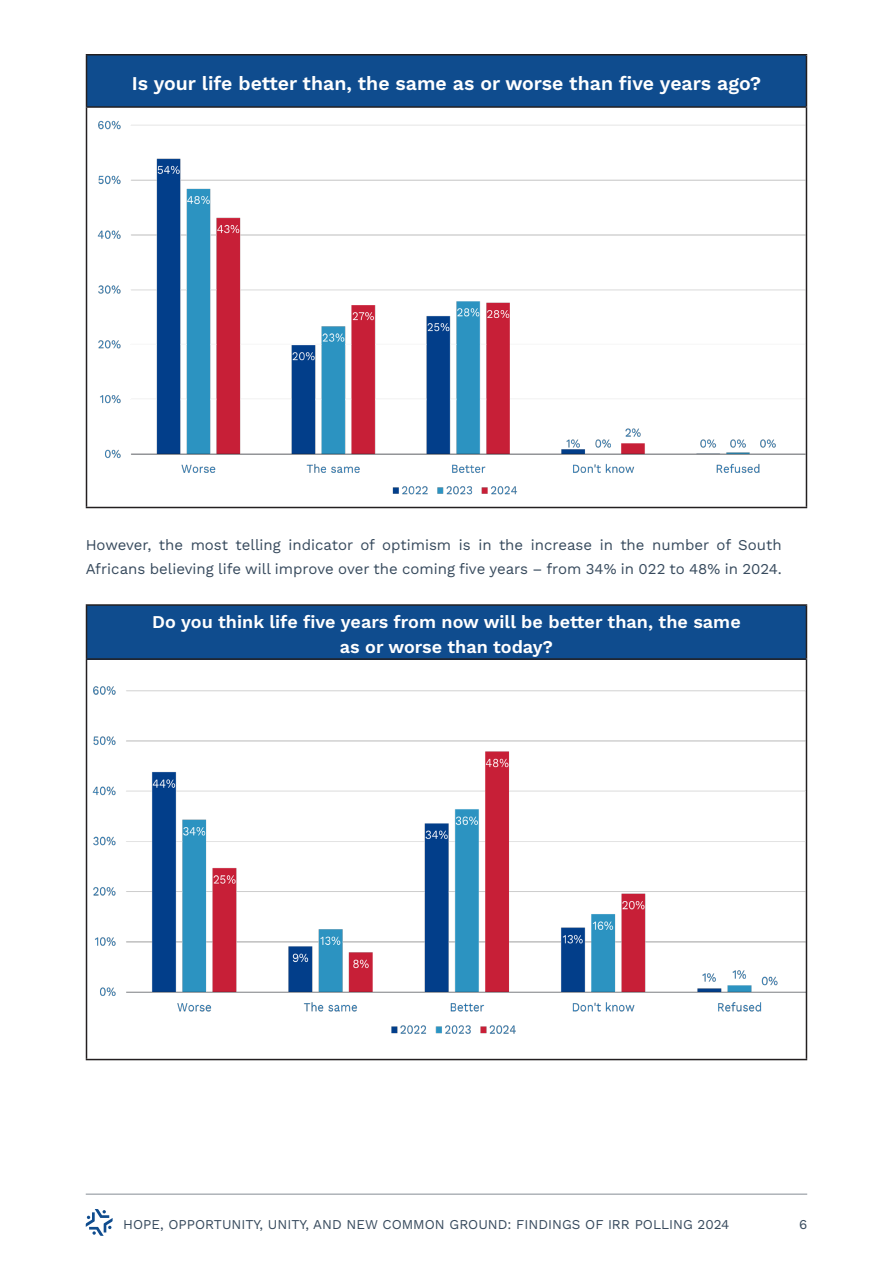
<style>
.page{position:relative;width:893px;height:1263px;background:#fff}
.page>*{position:absolute;margin:0;border:0;box-sizing:border-box;transform-origin:0 0}
.t1{font:19.5px "Work Sans";color:#fff}
.t2{font:18px "Work Sans";color:#fff}
.IRR_Paragraph_Style{font:15px/24px "Work Sans";color:#374a5d}
.t3{font:13.5px "Work Sans";color:#374a5d}
</style>
<div class="page">
<hr style="left:86px;top:1193px;width:721px;height:2px;background:#aeb3b8">
<svg style="left:86px;top:1209px;width:27px;height:27px"></svg>
<div style="left:86px;top:55px;width:720px;height:52px;background:#0f4c8e"></div>
<hr style="left:86px;top:54px;width:721px;height:2px;background:#231f20">
<hr style="left:86px;top:55px;width:1px;height:51px;background:#231f20">
<hr style="left:806px;top:55px;width:1px;height:51px;background:#231f20">
<hr style="left:86px;top:106px;width:721px;height:2px;background:#231f20">
<hr style="left:86px;top:108px;width:1px;height:399px;background:#231f20">
<hr style="left:806px;top:108px;width:1px;height:399px;background:#231f20">
<hr style="left:86px;top:507px;width:721px;height:1px;background:#231f20">
<img style="left:97px;top:114px;width:709px;height:391px">
<div style="left:86px;top:605px;width:720px;height:54px;background:#0f4c8e"></div>
<hr style="left:86px;top:604px;width:721px;height:2px;background:#231f20">
<hr style="left:86px;top:606px;width:1px;height:52px;background:#231f20">
<hr style="left:806px;top:606px;width:1px;height:52px;background:#231f20">
<hr style="left:86px;top:658px;width:721px;height:2px;background:#231f20">
<hr style="left:86px;top:660px;width:1px;height:399px;background:#231f20">
<hr style="left:806px;top:660px;width:1px;height:399px;background:#231f20">
<hr style="left:86px;top:1059px;width:721px;height:1px;background:#231f20">
<img style="left:92px;top:679px;width:714px;height:365px">
<p class="t1" style="left:132px;top:68px;width:631px">Is your life better than, the same as or worse than five years ago?</p>
<p class="IRR_Paragraph_Style" style="left:86px;top:532px;width:697px">However, the most telling indicator of optimism is in the increase in the number of South<br>Africans believing life will improve over the coming five years – from 34% in 022 to 48% in 2024.</p>
<p class="t2" style="left:152px;top:608px;width:590px">Do you think life five years from now will be better than, the same</p>
<p class="t2" style="left:340px;top:633px;width:215px">as or worse than today?</p>
<p class="t3" style="left:123px;top:1214px;width:608px">HOPE, OPPORTUNITY, UNITY, AND NEW COMMON GROUND: FINDINGS OF IRR POLLING 2024</p>
<p class="t3" style="left:799px;top:1214px;width:10px">6</p>
</div>
